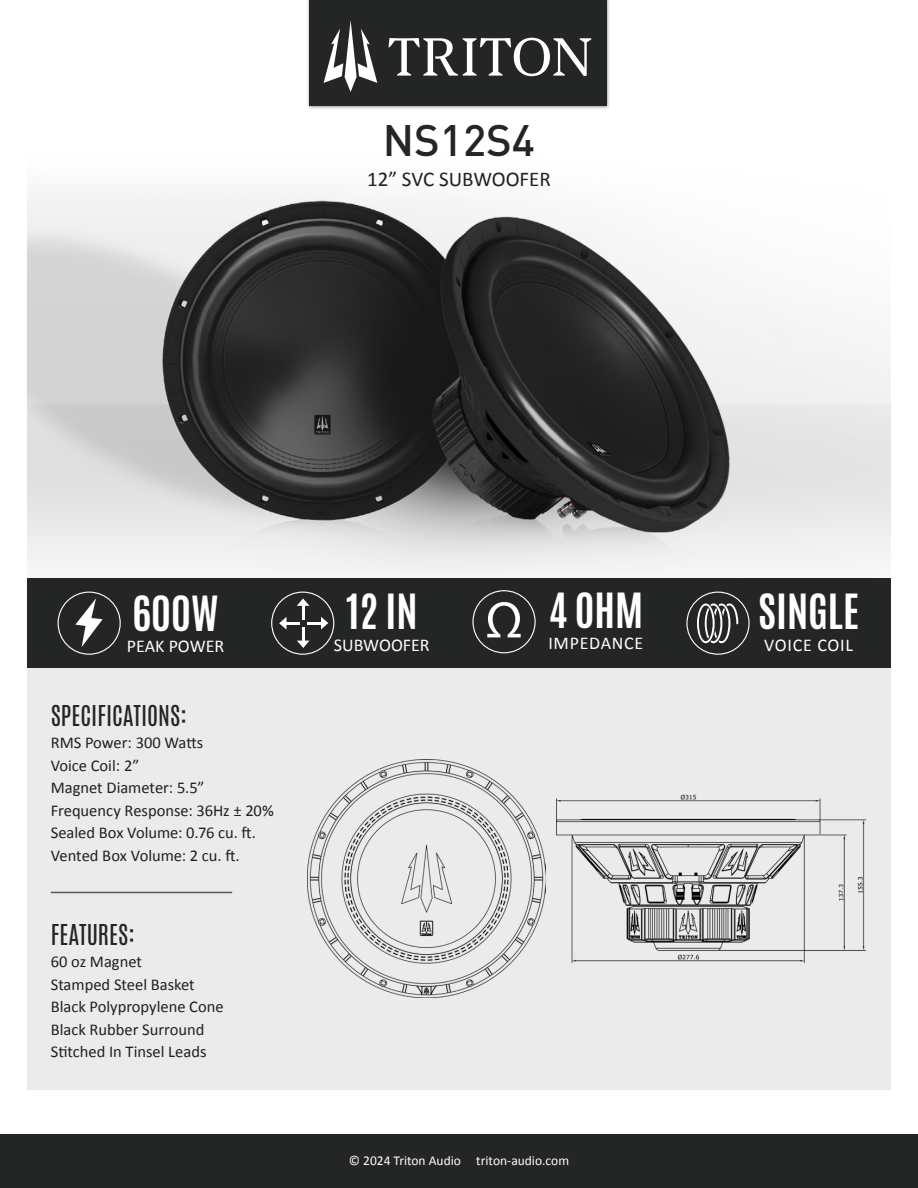
<style>
.page{position:relative;width:918px;height:1188px;background:#fff}
.page>*{position:absolute;margin:0;border:0;box-sizing:border-box;transform-origin:0 0}
.t1{font:51.75px "Myriad Pro";color:#fff}
.Part_Number{font:500 43.5px "DIN Pro";color:#242525}
.t2{font:700 40.5px "Antonio";color:#fff}
.Specs-Features{font:24px "Antonio";color:#242525}
.t3{font:21px "Calibri";color:#231f20}
.t4{font:18px "Calibri";letter-spacing:.015em;color:#fff}
.t5{font:18px "Calibri";letter-spacing:.04em;color:#fff}
.t6{font:16.5px "Calibri";color:#231f20}
.t7{font:13.5px "Calibri";color:#fff}
</style>
<div class="page">
<div style="left:27px;top:665px;width:864px;height:425px;background:#ebebec"></div>
<div style="left:306px;top:0;width:304px;height:110px;background:#231f20;opacity:.5"></div>
<div style="left:310px;top:0;width:297px;height:106px;background:#242525"></div>
<svg style="left:324px;top:20px;width:53px;height:72px"></svg>
<svg style="left:389px;top:38px;width:202px;height:38px"></svg>
<div style="left:0;top:1134px;width:918px;height:54px;background:#242525"></div>
<div style="left:27px;top:577px;width:864px;height:90px;background:#242525"></div>
<hr style="left:51px;top:892px;width:181px;height:1px;background:#57585a">
<div style="left:58px;top:592px;width:63px;height:63px;border:1px solid #fff;border-radius:50%"></div>
<svg style="left:75px;top:598px;width:28px;height:49px"></svg>
<div style="left:271px;top:592px;width:63px;height:63px;border:1px solid #fff;border-radius:50%"></div>
<svg style="left:279px;top:598px;width:50px;height:50px"></svg>
<div style="left:472px;top:590px;width:64px;height:63px;border:1px solid #fff;border-radius:50%"></div>
<div style="left:686px;top:592px;width:64px;height:63px;border:1px solid #fff;border-radius:50%"></div>
<svg style="left:697px;top:603px;width:41px;height:40px"></svg>
<img style="left:27px;top:169px;width:799px;height:406px">
<img style="left:308px;top:760px;width:237px;height:237px">
<img style="left:556px;top:795px;width:309px;height:167px">
<p class="Part_Number" style="left:383px;top:106px;width:154px">NS12S4</p>
<p class="t3" style="left:367px;top:166px;width:185px">12” SVC SUBWOOFER</p>
<p class="t2" style="left:133px;top:583px;width:88px">600W</p>
<p class="t4" style="left:127px;top:635px;width:99px">PEAK POWER</p>
<p class="Specs-Features" style="left:51px;top:698px;width:138px">SPECIFICATIONS:</p>
<p class="t6" style="left:51px;top:732px;width:154px">RMS Power: 300 Watts</p>
<p class="t6" style="left:51px;top:755px;width:90px">Voice Coil: 2”</p>
<p class="t6" style="left:51px;top:777px;width:155px">Magnet Diameter: 5.5”</p>
<p class="t6" style="left:51px;top:800px;width:225px">Frequency Response: 36Hz ± 20%</p>
<p class="t6" style="left:51px;top:822px;width:207px">Sealed Box Volume: 0.76 cu. ft.</p>
<p class="t6" style="left:51px;top:845px;width:190px">Vented Box Volume: 2 cu. ft.</p>
<p class="Specs-Features" style="left:51px;top:917px;width:86px">FEATURES:</p>
<p class="t6" style="left:51px;top:951px;width:93px">60 oz Magnet</p>
<p class="t6" style="left:51px;top:974px;width:146px">Stamped Steel Basket</p>
<p class="t6" style="left:51px;top:996px;width:174px">Black Polypropylene Cone</p>
<p class="t6" style="left:51px;top:1019px;width:155px">Black Rubber Surround</p>
<p class="t6" style="left:51px;top:1041px;width:157px">Stitched In Tinsel Leads</p>
<p class="t2" style="left:346px;top:581px;width:73px">12 IN</p>
<p class="t4" style="left:334px;top:634px;width:97px">SUBWOOFER</p>
<p class="t1" style="left:486px;top:588px;width:38px">Ω</p>
<p class="t2" style="left:549px;top:580px;width:96px">4 OHM</p>
<p class="t5" style="left:548px;top:632px;width:97px">IMPEDANCE</p>
<p class="t7" style="left:349px;top:1152px;width:222px">© 2024 Triton Audio triton-audio.com</p>
<p class="t2" style="left:758px;top:581px;width:102px">SINGLE</p>
<p class="t5" style="left:764px;top:633px;width:90px">VOICE COIL</p>
</div>
